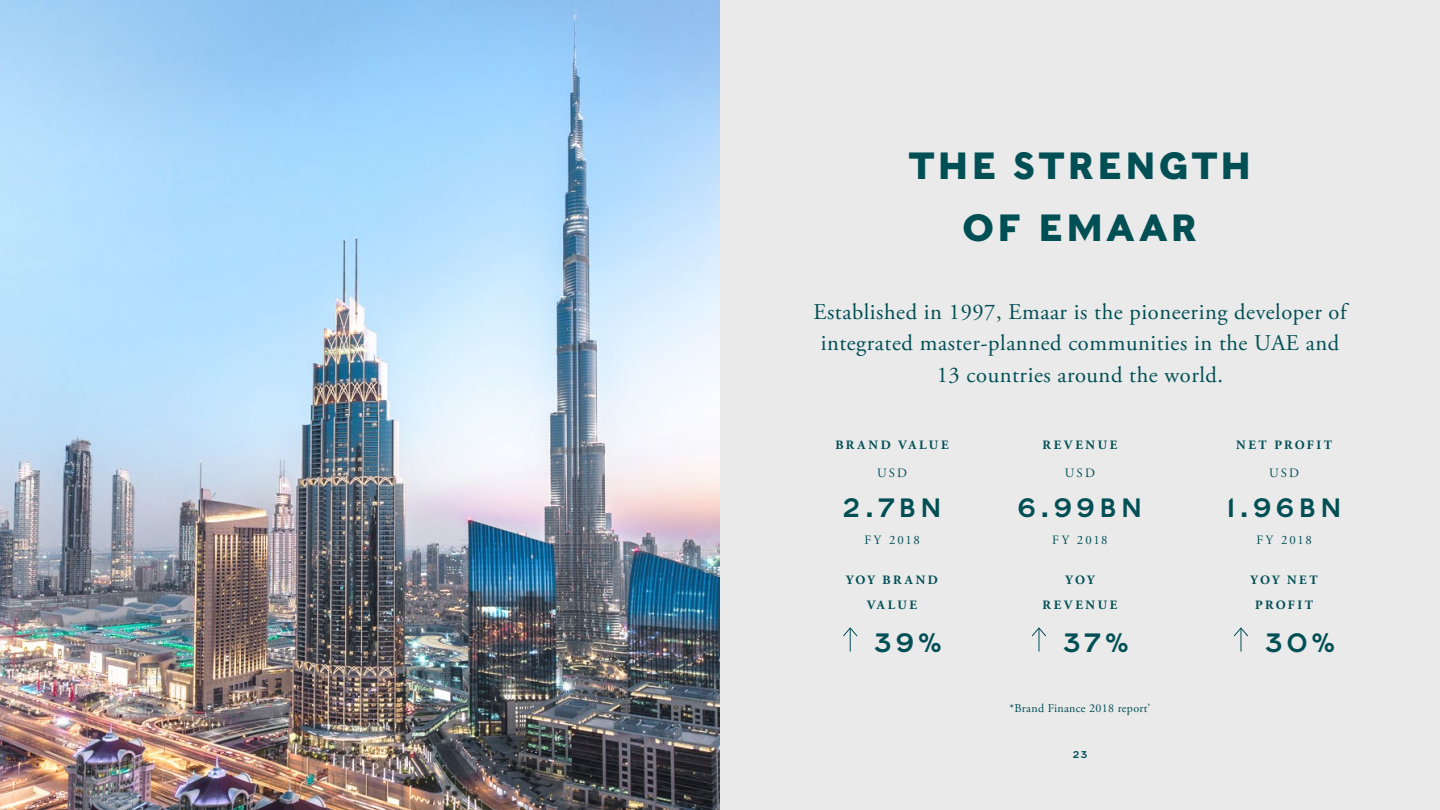
<style>
.page{position:relative;width:1440px;height:810px;background:#fff}
.page>*{position:absolute;margin:0;border:0;box-sizing:border-box;transform-origin:0 0}
.t1{font:700 37.5px/62.1px "Caslons Egyptian";letter-spacing:.075em;color:#004f54;text-align:center}
.t2{font:26.25px "Caslons Egyptian";letter-spacing:.155em;color:#004f54}
.t3{font:22.5px/31.5px "Adobe Garamond Pro";letter-spacing:.025em;color:#004f54;text-align:center}
.t4{font:700 12.75px/24.6px "Adobe Garamond Pro";letter-spacing:.205em;color:#004f54;text-align:center}
.t5{font:12.75px "Adobe Garamond Pro";letter-spacing:.17em;color:#004f54}
.t6{font:700 12.75px/24.6px "Adobe Garamond Pro";letter-spacing:.17em;color:#004f54;text-align:center}
.t7{font:12px "Adobe Garamond Pro";letter-spacing:.025em;color:#004f54}
.t8{font:9.75px "Caslons Egyptian";color:#004f54}
</style>
<div class="page">
<div style="left:720px;top:0;width:720px;height:810px;background:#eaeaeb"></div>
<img style="left:0;top:0;width:720px;height:810px">
<svg style="left:843px;top:627px;width:15px;height:25px"></svg>
<svg style="left:1031px;top:627px;width:16px;height:25px"></svg>
<svg style="left:1233px;top:627px;width:16px;height:25px"></svg>
<h1 class="t1" style="left:909px;top:135px;width:344px">THE STRENGTH<br>OF EMAAR</h1>
<p class="t3" style="left:813px;top:298px;width:535px">Established in 1997, Emaar is the pioneering developer of integrated master-planned communities in the UAE and<br>13 countries around the world.</p>
<p class="t4" style="left:836px;top:433px;width:115px">BRAND VALUE</p>
<p class="t4" style="left:1042px;top:433px;width:77px">REVENUE</p>
<p class="t4" style="left:1236px;top:433px;width:97px">NET PROFIT</p>
<p class="t5" style="left:877px;top:468px;width:32px">USD</p>
<p class="t5" style="left:1065px;top:468px;width:32px">USD</p>
<p class="t5" style="left:1269px;top:468px;width:32px">USD</p>
<p class="t2" style="left:842px;top:492px;width:101px">2.7BN</p>
<p class="t2" style="left:1018px;top:492px;width:126px">6.99BN</p>
<p class="t2" style="left:1226px;top:492px;width:117px">1.96BN</p>
<p class="t5" style="left:864px;top:535px;width:57px">FY 2018</p>
<p class="t5" style="left:1052px;top:535px;width:57px">FY 2018</p>
<p class="t5" style="left:1256px;top:535px;width:57px">FY 2018</p>
<p class="t4" style="left:846px;top:568px;width:93px">YOY BRAND<br>VALUE</p>
<p class="t4" style="left:1042px;top:568px;width:77px">YOY<br>REVENUE</p>
<p class="t6" style="left:1251px;top:568px;width:69px">YOY NET<br>PROFIT</p>
<p class="t2" style="left:874px;top:626px;width:68px">39%</p>
<p class="t2" style="left:1063px;top:626px;width:67px">37%</p>
<p class="t2" style="left:1265px;top:626px;width:71px">30%</p>
<p class="t7" style="left:1010px;top:703px;width:142px">*Brand Finance 2018 report’</p>
<p class="t8" style="left:1073px;top:748px;width:16px">23</p>
</div>
